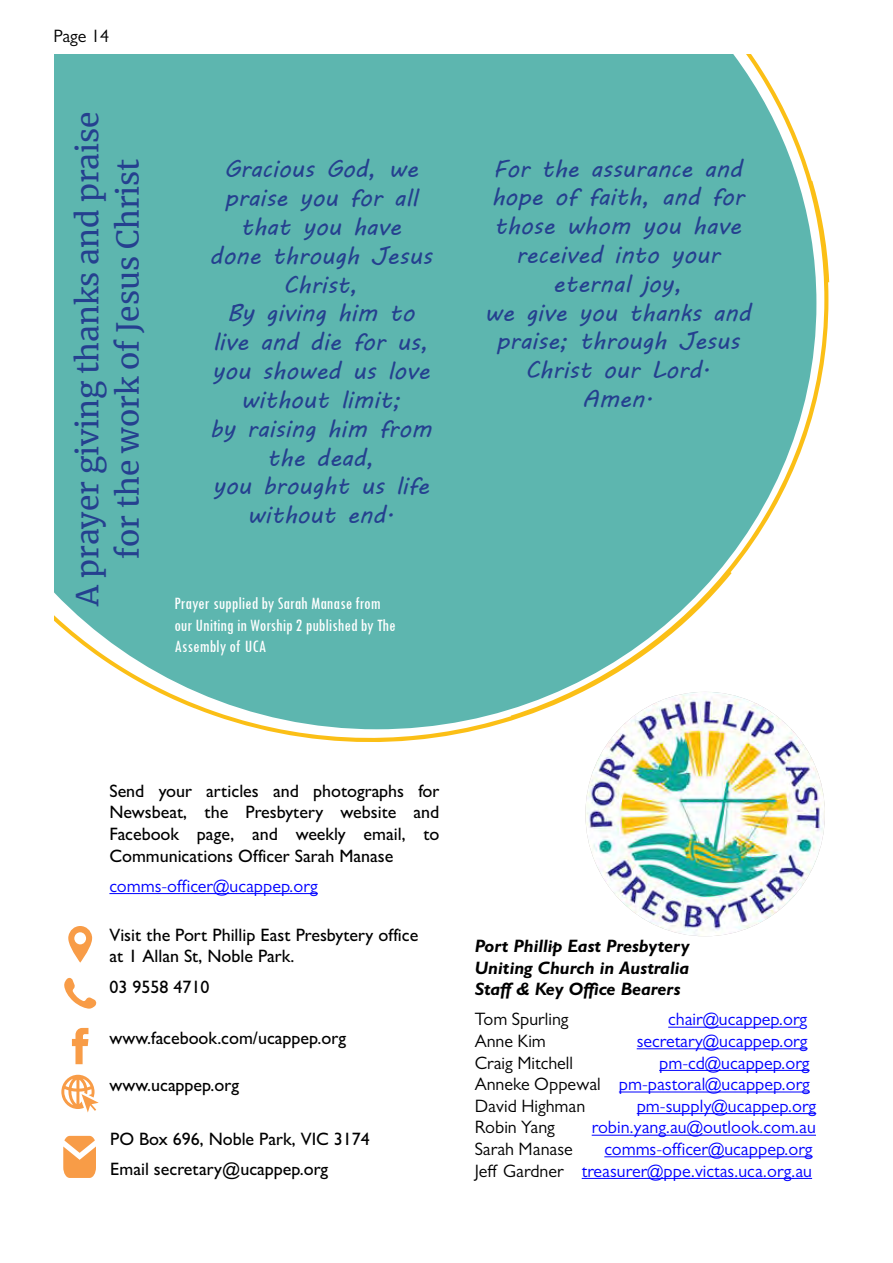
<style>
.page{position:relative;width:893px;height:1263px;background:#fff}
.page>*{position:absolute;margin:0;border:0;box-sizing:border-box;transform-origin:0 0}
.t1{font:30px/40.5px "Merriweather";color:#25408f;text-align:center}
.t2{font:24px/28.8px "MV Boli";color:#25408f;text-align:center}
.t3{font:500 18px/21.6px "Gill Sans";color:#000}
.t4{font:18px/21.6px "Gill Sans";color:#00f;text-align:justify}
.t5{font:condensed 18px/21.6px "Tw Cen";color:#fff}
.t6{font:italic 700 18px/21.6px "Gill Sans";color:#000;text-align:justify}
.t7{font:18px "Gill Sans";color:#000}
.s1{color:#000}
</style>
<div class="page">
<svg style="left:54px;top:54px;width:775px;height:688px;background:#71beb6"></svg>
<img style="left:585px;top:692px;width:240px;height:244px">
<svg style="left:61px;top:1075px;width:38px;height:37px"></svg>
<svg style="left:63px;top:1136px;width:33px;height:42px"></svg>
<svg style="left:72px;top:1028px;width:16px;height:36px"></svg>
<svg style="left:64px;top:978px;width:32px;height:31px"></svg>
<svg style="left:68px;top:926px;width:24px;height:37px"></svg>
<hr style="left:668px;top:1027px;width:132px;height:1px;background:#00f">
<hr style="left:637px;top:1048px;width:170px;height:1px;background:#00f">
<hr style="left:659px;top:1070px;width:150px;height:1px;background:#00f">
<hr style="left:619px;top:1091px;width:191px;height:1px;background:#00f">
<hr style="left:637px;top:1113px;width:179px;height:1px;background:#00f">
<hr style="left:592px;top:1135px;width:224px;height:1px;background:#00f">
<hr style="left:604px;top:1156px;width:209px;height:1px;background:#00f">
<hr style="left:582px;top:1178px;width:230px;height:1px;background:#00f">
<hr style="left:109px;top:893px;width:209px;height:1px;background:#00f">
<p class="t7" style="left:54px;top:26px;width:57px">Page 14</p>
<p class="t1" style="left:66px;top:606px;width:496px;rotate:-90deg">A prayer giving thanks and praise for the work of Jesus Christ</p>
<p class="t2" style="left:210px;top:154px;width:224px">Gracious God, we praise you for all that you have<br>done through Jesus<br>Christ,<br>By giving him to live and die for us, you showed us love without limit;<br>by raising him from the dead,<br>you brought us life without end.</p>
<p class="t5" style="left:174px;top:592px;width:223px">Prayer supplied by Sarah Manase from our Uniting in Worship 2 published by The<br>Assembly of UCA</p>
<p class="t2" style="left:484px;top:153px;width:268px">For the assurance and hope of faith, and for those whom you have received into your eternal joy,<br>we give you thanks and praise; through Jesus<br>Christ our Lord.<br>Amen.</p>
<p class="t3" style="left:109px;top:780px;width:332px;text-align:justify">Send your articles and photographs for Newsbeat, the Presbytery website and Facebook page, and weekly email, to Communications Officer Sarah Manase</p>
<p class="t4" style="left:109px;top:875px;width:210px">comms-officer@ucappep.org</p>
<p class="t3" style="left:109px;top:923px;width:310px">Visit the Port Phillip East Presbytery office at 1 Allan St, Noble Park.</p>
<p class="t3" style="left:109px;top:976px;width:102px">03 9558 4710</p>
<p class="t3" style="left:109px;top:1027px;width:238px">www.facebook.com/ucappep.org</p>
<p class="t3" style="left:109px;top:1074px;width:131px">www.ucappep.org</p>
<p class="t3" style="left:110px;top:1124px;width:261px;line-height:30.2px">PO Box 696, Noble Park, VIC 3174<br>Email secretary@ucappep.org</p>
<p class="t6" style="left:475px;top:935px;width:216px">Port Phillip East Presbytery Uniting Church in Australia Staff &amp; Key Office Bearers</p>
<p class="t7" style="left:475px;top:1009px;width:95px">Tom Spurling</p>
<p class="t4" style="left:668px;top:1008px;width:141px">chair@ucappep.org</p>
<p class="t7" style="left:475px;top:1030px;width:73px">Anne Kim</p>
<p class="t4" style="left:637px;top:1030px;width:172px">secretary@ucappep.org</p>
<p class="t7" style="left:475px;top:1052px;width:100px">Craig Mitchell</p>
<p class="t4" style="left:475px;top:1052px;width:337px;text-indent:184px">pm-cd@ucappep.org <span class="s1">Anneke Oppewal</span> pm-pastoral@ucappep.org <span class="s1">David Highman</span></p>
<p class="t4" style="left:637px;top:1095px;width:181px">pm-supply@ucappep.org</p>
<p class="t7" style="left:475px;top:1117px;width:82px">Robin Yang</p>
<p class="t4" style="left:592px;top:1116px;width:226px">robin.yang.au@outlook.com.au</p>
<p class="t7" style="left:475px;top:1138px;width:100px">Sarah Manase</p>
<p class="t4" style="left:475px;top:1138px;width:339px;text-align:right">comms-officer@ucappep.org<br><span class="s1">Jeff Gardner</span> treasurer@ppe.victas.uca.org.au</p>
</div>
